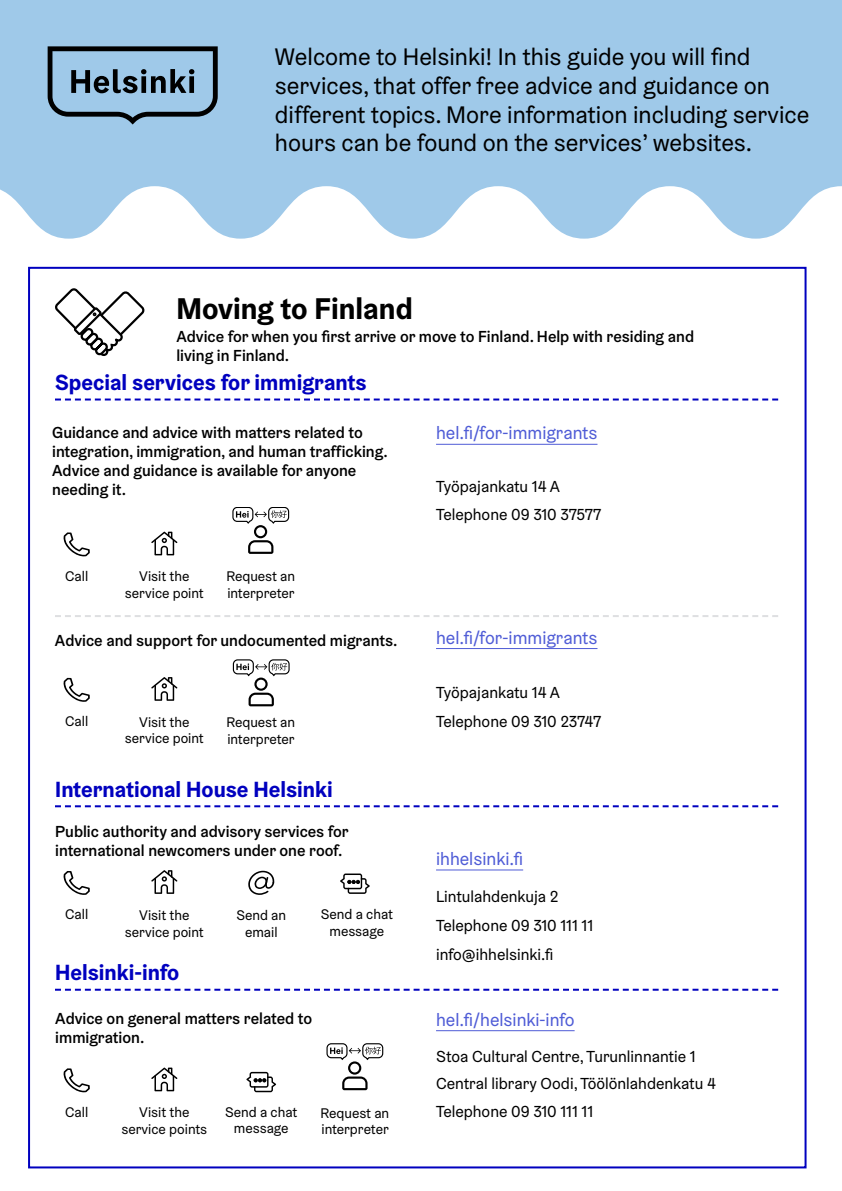
<style>
.page{position:relative;width:842px;height:1191px;background:#fff}
.page>*{position:absolute;margin:0;border:0;box-sizing:border-box;transform-origin:0 0}
.t1{font:700 30px "Helsinki Grotesk";color:#000}
.t2{font:24px/28.8px "Helsinki Grotesk";color:#000}
.t3{font:700 22px "Helsinki Grotesk";color:#0000bf}
.t4{font:18px "Helsinki Grotesk";color:#4f5cd6}
.t5{font:500 16px/19.2px "Helsinki Grotesk";color:#000}
.t6{font:16px "Helsinki Grotesk";color:#000}
.t7{font:14px/16.8px "Helsinki Grotesk";color:#000;text-align:center}
</style>
<div class="page">
<svg style="left:0;top:0;width:842px;height:239px;background:#aacfeb"></svg>
<svg style="left:55px;top:288px;width:90px;height:68px"></svg>
<hr style="left:436px;top:869px;width:87px;height:1px;background:#4f5cd6">
<hr style="left:436px;top:1030px;width:139px;height:1px;background:#4f5cd6">
<svg style="left:55px;top:615px;width:723px;height:2px"></svg>
<svg style="left:246px;top:1071px;width:30px;height:21px"></svg>
<svg style="left:63px;top:532px;width:27px;height:24px"></svg>
<svg style="left:151px;top:531px;width:26px;height:24px"></svg>
<svg style="left:63px;top:678px;width:27px;height:24px"></svg>
<svg style="left:151px;top:677px;width:26px;height:24px"></svg>
<svg style="left:63px;top:871px;width:27px;height:24px"></svg>
<svg style="left:151px;top:870px;width:26px;height:24px"></svg>
<svg style="left:248px;top:870px;width:27px;height:25px"></svg>
<svg style="left:63px;top:1068px;width:27px;height:24px"></svg>
<svg style="left:151px;top:1067px;width:26px;height:24px"></svg>
<svg style="left:55px;top:398px;width:723px;height:2px"></svg>
<svg style="left:55px;top:805px;width:723px;height:2px"></svg>
<svg style="left:55px;top:988px;width:723px;height:2px"></svg>
<svg style="left:48px;top:46px;width:170px;height:78px;background:#7594ac"></svg>
<svg style="left:232px;top:507px;width:58px;height:47px"></svg>
<svg style="left:232px;top:659px;width:58px;height:47px"></svg>
<svg style="left:326px;top:1043px;width:58px;height:47px"></svg>
<hr style="left:436px;top:444px;width:161px;height:1px;background:#4f5cd6">
<hr style="left:436px;top:648px;width:161px;height:1px;background:#4f5cd6">
<svg style="left:340px;top:873px;width:30px;height:21px"></svg>
<h2 class="t2" style="left:275px;top:42px;width:536px">Welcome to Helsinki! In this guide you will find services, that offer free advice and guidance on different topics. More information including service hours can be found on the services’ websites.</h2>
<h1 class="t1" style="left:176px;top:289px;width:238px">Moving to Finland</h1>
<p class="t5" style="left:176px;top:326px;width:519px">Advice for when you first arrive or move to Finland. Help with residing and living in Finland.</p>
<h3 class="t3" style="left:55px;top:368px;width:313px">Special services for immigrants</h3>
<p class="t5" style="left:52px;top:422px;width:337px">Guidance and advice with matters related to integration, immigration, and human trafficking.<br>Advice and guidance is available for anyone needing it.</p>
<p class="t7" style="left:65px;top:567px;width:25px">Call</p>
<p class="t7" style="left:125px;top:568px;width:80px">Visit the service point</p>
<p class="t7" style="left:226px;top:568px;width:70px;text-align:left">Request an interpreter</p>
<p class="t5" style="left:55px;top:630px;width:344px">Advice and support for undocumented migrants.</p>
<p class="t7" style="left:65px;top:713px;width:25px">Call</p>
<p class="t7" style="left:125px;top:713px;width:80px">Visit the service point</p>
<p class="t7" style="left:226px;top:713px;width:70px;text-align:left">Request an interpreter</p>
<h3 class="t3" style="left:55px;top:775px;width:279px">International House Helsinki</h3>
<p class="t5" style="left:55px;top:821px;width:295px">Public authority and advisory services for international newcomers under one roof.</p>
<p class="t7" style="left:65px;top:906px;width:25px">Call</p>
<p class="t7" style="left:125px;top:906px;width:80px">Visit the service point</p>
<p class="t7" style="left:236px;top:906px;width:51px">Send an email</p>
<h3 class="t3" style="left:55px;top:958px;width:126px">Helsinki-info</h3>
<p class="t7" style="left:321px;top:906px;width:74px">Send a chat message</p>
<p class="t5" style="left:55px;top:1008px;width:259px">Advice on general matters related to immigration.</p>
<p class="t7" style="left:65px;top:1103px;width:25px">Call</p>
<p class="t7" style="left:121px;top:1103px;width:87px">Visit the service points</p>
<p class="t7" style="left:225px;top:1103px;width:74px">Send a chat message</p>
<p class="t7" style="left:320px;top:1104px;width:70px;text-align:left">Request an interpreter</p>
<p class="t4" style="left:436px;top:422px;width:163px">hel.fi/for-immigrants</p>
<p class="t6" style="left:436px;top:476px;width:125px">Työpajankatu 14 A</p>
<p class="t6" style="left:436px;top:505px;width:167px">Telephone 09 310 37577</p>
<p class="t4" style="left:436px;top:626px;width:163px">hel.fi/for-immigrants</p>
<p class="t6" style="left:436px;top:682px;width:125px">Työpajankatu 14 A</p>
<p class="t6" style="left:436px;top:711px;width:167px">Telephone 09 310 23747</p>
<p class="t4" style="left:436px;top:847px;width:89px">ihhelsinki.fi</p>
<p class="t6" style="left:436px;top:886px;width:124px">Lintulahdenkuja 2</p>
<p class="t6" style="left:436px;top:915px;width:159px">Telephone 09 310 111 11</p>
<p class="t6" style="left:436px;top:944px;width:119px">info@ihhelsinki.fi</p>
<p class="t4" style="left:436px;top:1008px;width:140px">hel.fi/helsinki-info</p>
<p class="t6" style="left:436px;top:1046px;width:261px">Stoa Cultural Centre, Turunlinnantie 1</p>
<p class="t6" style="left:436px;top:1073px;width:281px">Central library Oodi, Töölönlahdenkatu 4</p>
<p class="t6" style="left:436px;top:1101px;width:159px">Telephone 09 310 111 11</p>
</div>
